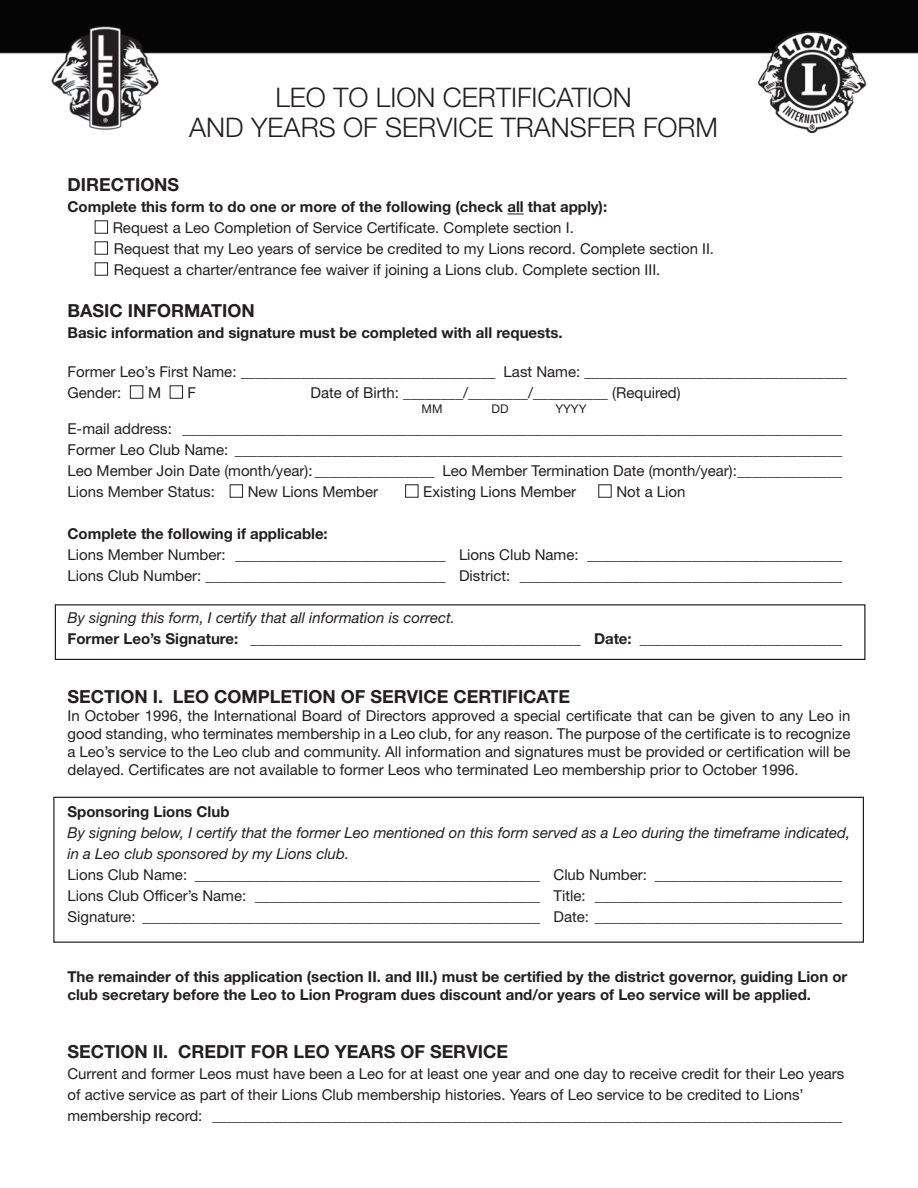
<style>
.page{position:relative;width:918px;height:1188px;background:#fff}
.page>*{position:absolute;margin:0;border:0;box-sizing:border-box;transform-origin:0 0}
.t1{font:300 27px/30px "Helvetica Neue";color:#231f20;text-align:center}
.t2{font:700 18px "Helvetica Neue";color:#231f20}
.t3{font:15px/21px "Helvetica Neue";color:#231f20}
.t4{font:700 15px/18px "Helvetica Neue";color:#231f20}
.t5{font:italic 15px/21px "Helvetica Neue";color:#231f20}
.t6{font:12px "Helvetica Neue";color:#231f20}
.s1{color:#fff}
.s2{font-style:italic}
.s3{font-weight:700}
</style>
<div class="page">
<div style="left:53px;top:797px;width:811px;height:146px;border:1px solid #231f20"></div>
<div style="left:55px;top:604px;width:810px;height:56px;border:1px solid #231f20"></div>
<img style="left:0;top:0;width:918px;height:134px">
<svg style="left:507px;top:214px;width:17px;height:1px"></svg>
<h1 class="t1" style="left:189px;top:82px;width:530px">LEO TO LION CERTIFICATION<br>AND YEARS OF SERVICE TRANSFER FORM</h1>
<p class="t2" style="left:68px;top:178px;width:113px">DIRECTIONS</p>
<p class="t4" style="left:68px;top:199px;width:541px">Complete this form to do one or more of the following (check all that apply):</p>
<p class="t3" style="left:94px;top:219px;width:481px"><span class="s1">■</span> Request a Leo Completion of Service Certificate. Complete section I.</p>
<p class="t3" style="left:94px;top:240px;width:621px"><span class="s1">■</span> Request that my Leo years of service be credited to my Lions record. Complete section II.</p>
<p class="t3" style="left:94px;top:261px;width:567px"><span class="s1">■</span> Request a charter/entrance fee waiver if joining a Lions club. Complete section III.</p>
<p class="t2" style="left:68px;top:304px;width:189px">BASIC INFORMATION</p>
<p class="t4" style="left:68px;top:325px;width:497px">Basic information and signature must be completed with all requests.</p>
<p class="t3" style="left:68px;top:363px;width:781px">Former Leo’s First Name: __________________________________ Last Name: ___________________________________<br>Gender: <span class="s1">■</span> M <span class="s1">■</span> F</p>
<p class="t3" style="left:310px;top:384px;width:372px">Date of Birth: ________/________/__________ (Required)</p>
<p class="t6" style="left:422px;top:405px;width:22px">MM</p>
<p class="t6" style="left:492px;top:405px;width:18px">DD</p>
<p class="t6" style="left:555px;top:405px;width:33px">YYYY</p>
<p class="t3" style="left:67px;top:420px;width:776px;text-align:justify">E-mail address: ________________________________________________________________________________________ Former Leo Club Name: _________________________________________________________________________________ Leo Member Join Date (month/year): ________________ Leo Member Termination Date (month/year):______________ Lions Member Status: <span class="s1">■</span> New Lions Member</p>
<p class="t3" style="left:405px;top:483px;width:282px"><span class="s1">■</span> Existing Lions Member <span class="s1">■</span> Not a Lion</p>
<p class="t4" style="left:68px;top:526px;width:262px">Complete the following if applicable:</p>
<p class="t3" style="left:68px;top:546px;width:776px">Lions Member Number: ____________________________ Lions Club Name: __________________________________<br>Lions Club Number: ________________________________ District: ___________________________________________</p>
<p class="t3" style="left:68px;top:609px;width:776px"><span class="s2">By signing this form, I certify that all information is correct.<br></span><span class="s3">Former Leo’s Signature:</span> ____________________________________________ <span class="s3">Date:</span> ___________________________</p>
<p class="t2" style="left:68px;top:690px;width:504px">SECTION I. LEO COMPLETION OF SERVICE CERTIFICATE</p>
<p class="t3" style="left:68px;top:708px;width:785px;line-height:18px;text-align:justify">In October 1996, the International Board of Directors approved a special certificate that can be given to any Leo in good standing, who terminates membership in a Leo club, for any reason. The purpose of the certificate is to recognize a Leo’s service to the Leo club and community. All information and signatures must be provided or certification will be delayed. Certificates are not available to former Leos who terminated Leo membership prior to October 1996.</p>
<p class="t4" style="left:68px;top:804px;width:164px">Sponsoring Lions Club</p>
<p class="t5" style="left:68px;top:823px;width:784px">By signing below, I certify that the former Leo mentioned on this form served as a Leo during the timeframe indicated, in a Leo club sponsored by my Lions club.</p>
<p class="t3" style="left:68px;top:865px;width:776px;text-align:justify">Lions Club Name: ______________________________________________ Club Number: _________________________ Lions Club Officer’s Name: ______________________________________ Title: _________________________________ Signature: _____________________________________________________ Date: _________________________________</p>
<p class="t4" style="left:68px;top:969px;width:781px">The remainder of this application (section II. and III.) must be certified by the district governor, guiding Lion or club secretary before the Leo to Lion Program dues discount and/or years of Leo service will be applied.</p>
<p class="t2" style="left:68px;top:1045px;width:442px">SECTION II. CREDIT FOR LEO YEARS OF SERVICE</p>
<p class="t3" style="left:68px;top:1065px;width:778px">Current and former Leos must have been a Leo for at least one year and one day to receive credit for their Leo years of active service as part of their Lions Club membership histories. Years of Leo service to be credited to Lions’ membership record: ____________________________________________________________________________________</p>
</div>
